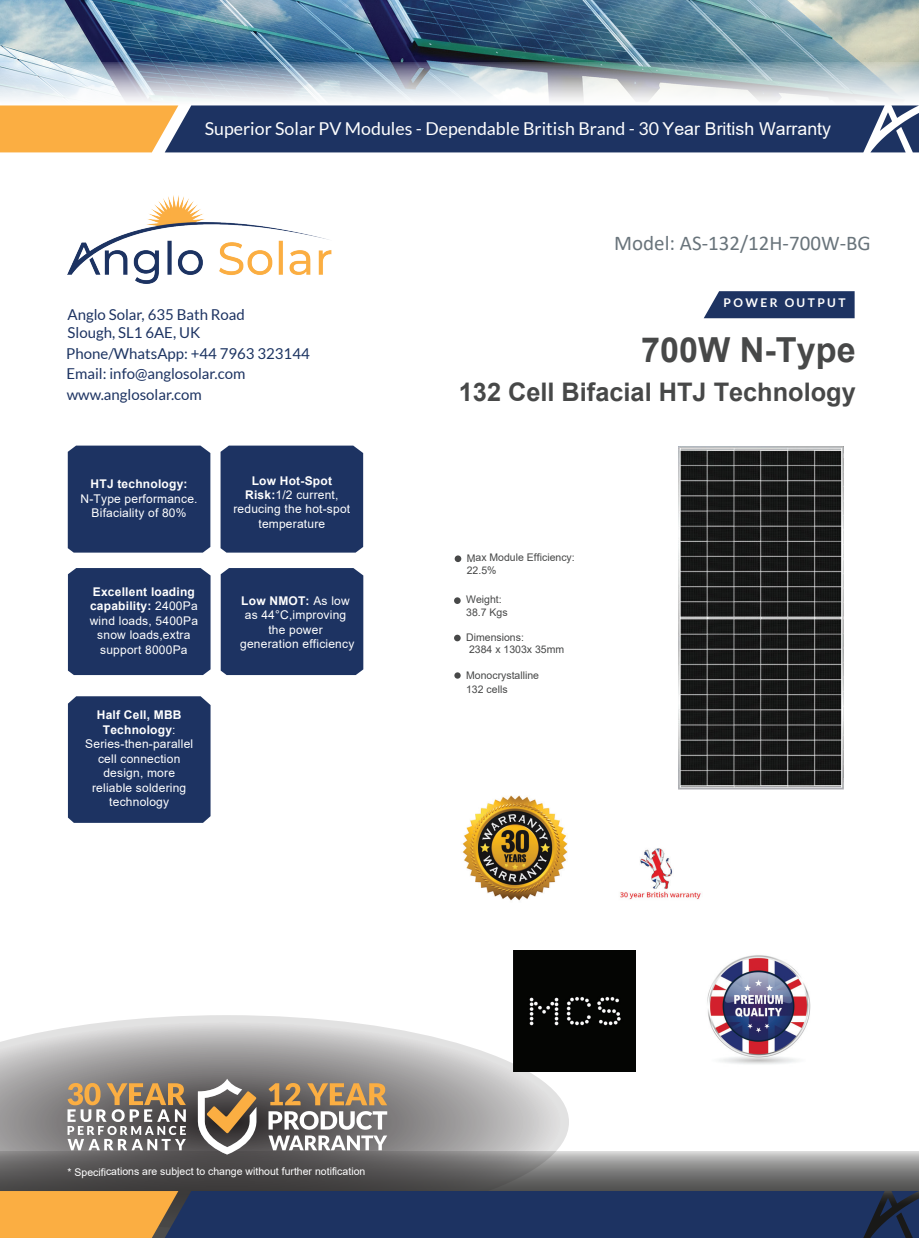
<style>
.page{position:relative;width:919px;height:1238px;background:#fff}
.page>*{position:absolute;margin:0;border:0;box-sizing:border-box;transform-origin:0 0}
.t1{font:700 34.5px "Arial";color:#474848}
.t2{font:700 25.5px "Arial";color:#474848}
.t3{font:21px "Calibri";color:#69747b}
.t4{font:17.7px "Lato";color:#fff}
.t5{font:15px/18px "Lato";color:#1d3362}
.t6{font:15px "Lato";color:#1c3462}
.t7{font:12px/14.4px "Arial";letter-spacing:.015em;color:#fff;text-align:center}
.t8{font:700 12px "Arial";letter-spacing:.015em;color:#fff}
.t9{font:700 12px "Lato";letter-spacing:.2em;color:#fff}
.t10{font:10.5px/12.6px "Arial";letter-spacing:-.005em;color:#474848}
.t11{font:10.5px "Arial";letter-spacing:-.005em;color:#fff}
.s1{font-family:"Arial"}
.s2{font-weight:700}
</style>
<div class="page">
<div style="left:68px;top:445px;width:142px;height:107px;background:#1d3362"></div>
<div style="left:220px;top:445px;width:143px;height:107px;background:#1d3362"></div>
<div style="left:68px;top:568px;width:142px;height:107px;background:#1d3362"></div>
<div style="left:221px;top:568px;width:142px;height:107px;background:#1d3362"></div>
<div style="left:68px;top:696px;width:142px;height:126px;background:#1d3362"></div>
<img style="left:0;top:0;width:918px;height:62px">
<svg style="left:0;top:62px;width:918px;height:39px"></svg>
<svg style="left:0;top:105px;width:918px;height:47px;background:#4e5263"></svg>
<img style="left:68px;top:196px;width:264px;height:87px">
<div style="left:454px;top:555px;width:7px;height:7px;background:#474848;border-radius:50%"></div>
<div style="left:454px;top:597px;width:6px;height:7px;background:#474848;border-radius:50%"></div>
<div style="left:454px;top:634px;width:6px;height:7px;background:#474848;border-radius:50%"></div>
<svg style="left:704px;top:291px;width:150px;height:27px;background:#293e6a"></svg>
<svg style="left:569px;top:1151px;width:349px;height:39px;background:#878786"></svg>
<svg style="left:0;top:1015px;width:569px;height:175px;background:#9b9999"></svg>
<svg style="left:0;top:1190px;width:918px;height:47px;background:#454859"></svg>
<svg style="left:198px;top:1078px;width:58px;height:76px"></svg>
<svg style="left:67px;top:1082px;width:119px;height:68px;background:#998c7b"></svg>
<svg style="left:268px;top:1082px;width:119px;height:47px"></svg>
<svg style="left:268px;top:1135px;width:119px;height:15px"></svg>
<img style="left:707px;top:955px;width:104px;height:109px">
<div style="left:513px;top:950px;width:122px;height:121px;background:#040503"></div>
<img style="left:462px;top:795px;width:106px;height:106px">
<img style="left:620px;top:848px;width:81px;height:52px">
<svg style="left:454px;top:672px;width:6px;height:6px"></svg>
<img style="left:678px;top:447px;width:165px;height:342px">
<h3 class="t4" style="left:205px;top:119px;width:627px">Superior Solar PV Modules - Dependable British Brand - 30 <span class="s1">Year British Warranty</span></h3>
<h3 class="t3" style="left:614px;top:228px;width:258px">Model: AS-132/12H-700W-BG</h3>
<p class="t5" style="left:68px;top:305px;width:179px">Anglo Solar, 635 Bath Road<br>Slough, SL1 6AE, UK</p>
<p class="t6" style="left:66px;top:345px;width:245px">Phone/WhatsApp: +44 7963 323144</p>
<p class="t5" style="left:66px;top:362px;width:180px;line-height:21px">Email: info@anglosolar.com www.anglosolar.com</p>
<p class="t8" style="left:91px;top:475px;width:98px">HTJ technology:</p>
<p class="t7" style="left:80px;top:491px;width:119px">N-Type performance.<br>Bifaciality of 80%</p>
<p class="t7" style="left:90px;top:584px;width:110px"><span class="s2">Excellent loading capability:</span> 2400Pa wind loads, 5400Pa snow loads,extra support 8000Pa</p>
<p class="t7" style="left:85px;top:708px;width:109px"><span class="s2">Half Cell, MBB<br>Technology</span>:<br>Series-then-parallel cell connection design, more reliable soldering technology</p>
<p class="t7" style="left:233px;top:473px;width:118px"><span class="s2">Low Hot-Spot<br>Risk:</span>1/2 current, reducing the hot-spot temperature</p>
<p class="t7" style="left:240px;top:593px;width:116px"><span class="s2">Low NMOT:</span> As low as 44°C,improving the power generation efficiency</p>
<p class="t9" style="left:723px;top:295px;width:123px">POWER OUTPUT</p>
<h1 class="t1" style="left:641px;top:326px;width:216px">700W N-Type</h1>
<h2 class="t2" style="left:459px;top:374px;width:398px">132 Cell Bifacial HTJ Technology</h2>
<p class="t10" style="left:467px;top:551px;width:109px">Max Module Efficiency:<br>22.5%</p>
<p class="t10" style="left:466px;top:593px;width:43px">Weight:<br>38.7 Kgs</p>
<p class="t10" style="left:466px;top:630px;width:100px">Dimensions:<br>2384 x 1303x 35mm</p>
<p class="t10" style="left:466px;top:668px;width:74px">Monocrystalline</p>
<p class="t10" style="left:466px;top:683px;width:43px">132 cells</p>
<p class="t11" style="left:67px;top:1164px;width:299px">* Specifications are subject to change without further notification</p>
</div>
